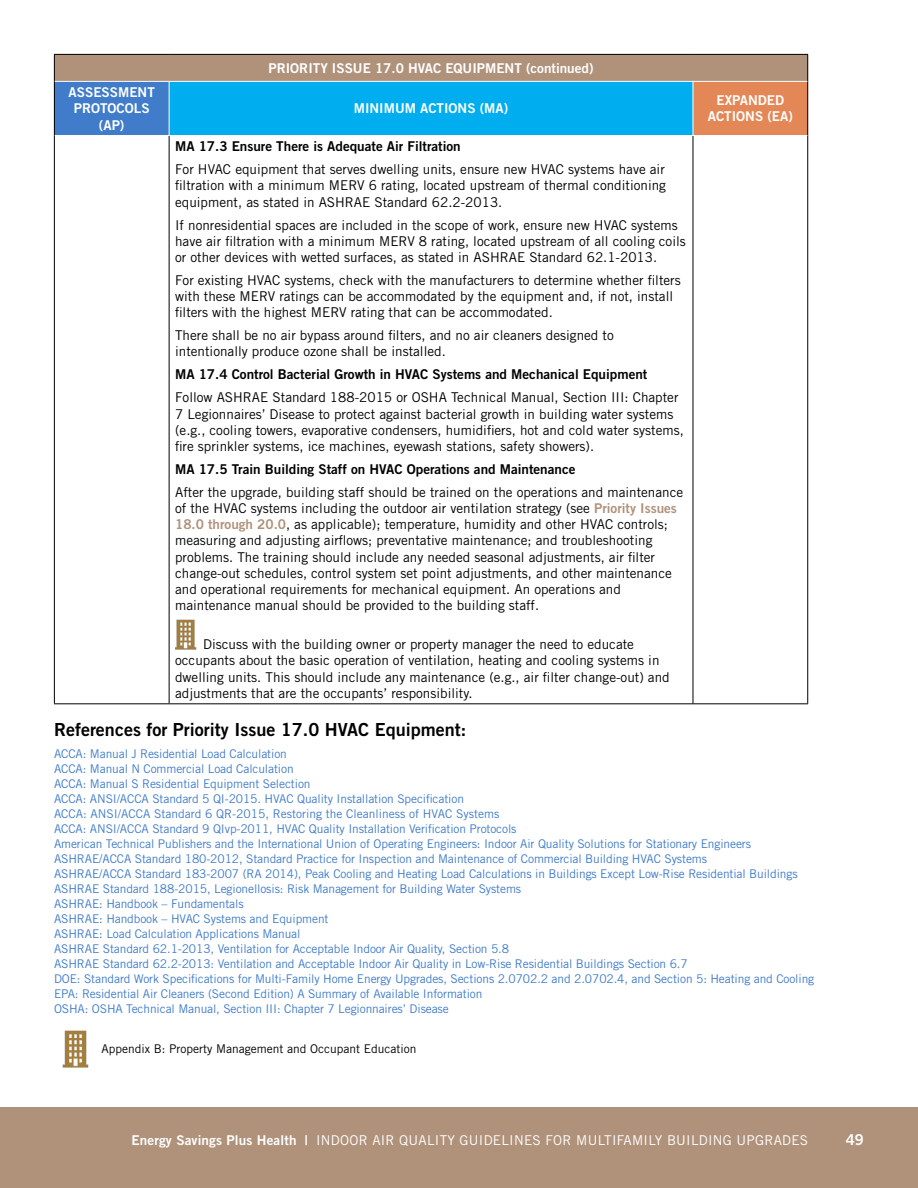
<style>
.page{position:relative;width:918px;height:1188px;background:#fff}
.page>*{position:absolute;margin:0;border:0;box-sizing:border-box;transform-origin:0 0}
.Subhead{font:18px "Trade Gothic LT Std Bd 2";color:#000}
.t1{font:15px "Trade Gothic LT Std Bd 2";color:#fff}
.t2{font:13.5px/16.2px "Trade Gothic LT Std";color:#000}
.t3{font:13.5px "Trade Gothic LT Std Bd 2";color:#000}
.t4{font:13.5px/16.2px "Trade Gothic LT Std Bd 2";color:#fff;text-align:center}
.t5{font:13.5px "Trade Gothic LT Std";letter-spacing:.02em;color:#fff}
.Reference{font:12px "Trade Gothic LT Std";letter-spacing:-.01em;color:#407cc9}
.t6{font:12px "Trade Gothic LT Std";color:#000}
.s1{font-family:"Trade Gothic LT Std Bd 2";color:#b0927b}
.s2{font-family:"Trade Gothic LT Std Bd 2"}
</style>
<div class="page">
<div style="left:0;top:1107px;width:918px;height:81px;background:#b0927b"></div>
<div style="left:54px;top:54px;width:754px;height:27px;background:#b0927b"></div>
<div style="left:54px;top:81px;width:115px;height:55px;background:#407cc9"></div>
<div style="left:169px;top:81px;width:524px;height:55px;background:#00aeef"></div>
<div style="left:693px;top:81px;width:115px;height:55px;background:#e48757"></div>
<hr style="left:54px;top:54px;width:115px;height:1px;background:#000">
<svg style="left:54px;top:55px;width:1px;height:26px"></svg>
<hr style="left:169px;top:54px;width:524px;height:1px;background:#000">
<hr style="left:693px;top:54px;width:115px;height:1px;background:#000">
<svg style="left:807px;top:55px;width:1px;height:26px"></svg>
<hr style="left:54px;top:81px;width:1px;height:55px;background:#000">
<hr style="left:807px;top:81px;width:1px;height:55px;background:#000">
<hr style="left:54px;top:136px;width:1px;height:567px;background:#000">
<hr style="left:169px;top:136px;width:1px;height:567px;background:#000">
<hr style="left:693px;top:136px;width:1px;height:567px;background:#000">
<hr style="left:807px;top:136px;width:1px;height:567px;background:#000">
<hr style="left:54px;top:703px;width:115px;height:1px;background:#000">
<hr style="left:169px;top:703px;width:524px;height:1px;background:#000">
<hr style="left:693px;top:703px;width:115px;height:1px;background:#000">
<hr style="left:55px;top:81px;width:114px;height:1px;background:#fff">
<hr style="left:169px;top:81px;width:524px;height:1px;background:#fff">
<hr style="left:169px;top:82px;width:1px;height:53px;background:#fff">
<hr style="left:693px;top:81px;width:114px;height:1px;background:#fff">
<hr style="left:693px;top:82px;width:1px;height:53px;background:#fff">
<hr style="left:55px;top:135px;width:114px;height:1px;background:#fff">
<hr style="left:169px;top:135px;width:524px;height:1px;background:#fff">
<hr style="left:693px;top:135px;width:114px;height:1px;background:#fff">
<img style="left:175px;top:620px;width:21px;height:29px">
<img style="left:62px;top:1030px;width:27px;height:38px">
<p class="t4" style="left:269px;top:60px;width:326px">PRIORITY ISSUE 17.0 HVAC EQUIPMENT (continued)</p>
<p class="t4" style="left:69px;top:84px;width:88px">ASSESSMENT<br>PROTOCOLS (AP)</p>
<p class="t4" style="left:354px;top:100px;width:156px">MINIMUM ACTIONS (MA)</p>
<p class="t4" style="left:708px;top:92px;width:87px">EXPANDED<br>ACTIONS (EA)</p>
<p class="t3" style="left:175px;top:138px;width:287px">MA 17.3 Ensure There is Adequate Air Filtration</p>
<p class="t2" style="left:175px;top:161px;width:492px;text-align:justify">For HVAC equipment that serves dwelling units, ensure new HVAC systems have air filtration with a minimum MERV 6 rating, located upstream of thermal conditioning equipment, as stated in ASHRAE Standard 62.2-2013.</p>
<p class="t2" style="left:175px;top:216px;width:512px">If nonresidential spaces are included in the scope of work, ensure new HVAC systems have air filtration with a minimum MERV 8 rating, located upstream of all cooling coils or other devices with wetted surfaces, as stated in ASHRAE Standard 62.1-2013.</p>
<p class="t2" style="left:175px;top:272px;width:507px">For existing HVAC systems, check with the manufacturers to determine whether filters with these MERV ratings can be accommodated by the equipment and, if not, install filters with the highest MERV rating that can be accommodated.</p>
<p class="t2" style="left:175px;top:327px;width:440px">There shall be no air bypass around filters, and no air cleaners designed to intentionally produce ozone shall be installed.</p>
<p class="t3" style="left:175px;top:366px;width:474px">MA 17.4 Control Bacterial Growth in HVAC Systems and Mechanical Equipment</p>
<p class="t2" style="left:175px;top:389px;width:510px">Follow ASHRAE Standard 188-2015 or OSHA Technical Manual, Section III: Chapter 7 Legionnaires’ Disease to protect against bacterial growth in building water systems (e.g., cooling towers, evaporative condensers, humidifiers, hot and cold water systems, fire sprinkler systems, ice machines, eyewash stations, safety showers).</p>
<p class="t3" style="left:175px;top:461px;width:402px">MA 17.5 Train Building Staff on HVAC Operations and Maintenance</p>
<p class="t2" style="left:175px;top:484px;width:510px">After the upgrade, building staff should be trained on the operations and maintenance of the HVAC systems including the outdoor air ventilation strategy (see <span class="s1">Priority Issues 18.0 through 20.0</span>, as applicable); temperature, humidity and other HVAC controls; measuring and adjusting airflows; preventative maintenance; and troubleshooting problems. The training should include any needed seasonal adjustments, air filter change-out schedules, control system set point adjustments, and other maintenance and operational requirements for mechanical equipment. An operations and maintenance manual should be provided to the building staff.</p>
<p class="t2" style="left:175px;top:636px;width:496px;text-indent:28px">Discuss with the building owner or property manager the need to educate occupants about the basic operation of ventilation, heating and cooling systems in dwelling units. This should include any maintenance (e.g., air filter change-out) and adjustments that are the occupants’ responsibility.</p>
<p class="Subhead" style="left:54px;top:719px;width:414px">References for Priority Issue 17.0 HVAC Equipment:</p>
<p class="Reference" style="left:54px;top:747px;width:234px">ACCA: Manual J Residential Load Calculation</p>
<p class="Reference" style="left:54px;top:762px;width:241px">ACCA: Manual N Commercial Load Calculation</p>
<p class="Reference" style="left:54px;top:777px;width:258px">ACCA: Manual S Residential Equipment Selection</p>
<p class="Reference" style="left:54px;top:792px;width:412px">ACCA: ANSI/ACCA Standard 5 QI-2015. HVAC Quality Installation Specification</p>
<p class="Reference" style="left:54px;top:807px;width:447px">ACCA: ANSI/ACCA Standard 6 QR-2015, Restoring the Cleanliness of HVAC Systems</p>
<p class="Reference" style="left:54px;top:822px;width:464px">ACCA: ANSI/ACCA Standard 9 QIvp-2011, HVAC Quality Installation Verification Protocols</p>
<p class="Reference" style="left:54px;top:837px;width:699px">American Technical Publishers and the International Union of Operating Engineers: Indoor Air Quality Solutions for Stationary Engineers</p>
<p class="Reference" style="left:54px;top:852px;width:655px">ASHRAE/ACCA Standard 180-2012, Standard Practice for Inspection and Maintenance of Commercial Building HVAC Systems</p>
<p class="Reference" style="left:54px;top:867px;width:745px">ASHRAE/ACCA Standard 183-2007 (RA 2014), Peak Cooling and Heating Load Calculations in Buildings Except Low-Rise Residential Buildings</p>
<p class="Reference" style="left:54px;top:882px;width:469px">ASHRAE Standard 188-2015, Legionellosis: Risk Management for Building Water Systems</p>
<p class="Reference" style="left:54px;top:897px;width:191px">ASHRAE: Handbook – Fundamentals</p>
<p class="Reference" style="left:54px;top:912px;width:276px">ASHRAE: Handbook – HVAC Systems and Equipment</p>
<p class="Reference" style="left:54px;top:927px;width:248px">ASHRAE: Load Calculation Applications Manual</p>
<p class="Reference" style="left:54px;top:942px;width:457px">ASHRAE Standard 62.1-2013, Ventilation for Acceptable Indoor Air Quality, Section 5.8</p>
<p class="Reference" style="left:54px;top:957px;width:635px">ASHRAE Standard 62.2-2013: Ventilation and Acceptable Indoor Air Quality in Low-Rise Residential Buildings Section 6.7</p>
<p class="Reference" style="left:54px;top:972px;width:762px">DOE: Standard Work Specifications for Multi-Family Home Energy Upgrades, Sections 2.0702.2 and 2.0702.4, and Section 5: Heating and Cooling</p>
<p class="Reference" style="left:54px;top:987px;width:430px">EPA: Residential Air Cleaners (Second Edition) A Summary of Available Information</p>
<p class="Reference" style="left:54px;top:1002px;width:396px">OSHA: OSHA Technical Manual, Section III: Chapter 7 Legionnaires’ Disease</p>
<p class="t6" style="left:102px;top:1041px;width:317px">Appendix B: Property Management and Occupant Education</p>
<p class="t5" style="left:132px;top:1132px;width:678px"><span class="s2">Energy Savings Plus Health |</span> INDOOR AIR QUALITY GUIDELINES FOR MULTIFAMILY BUILDING UPGRADES</p>
<p class="t1" style="left:846px;top:1130px;width:20px">49</p>
</div>
